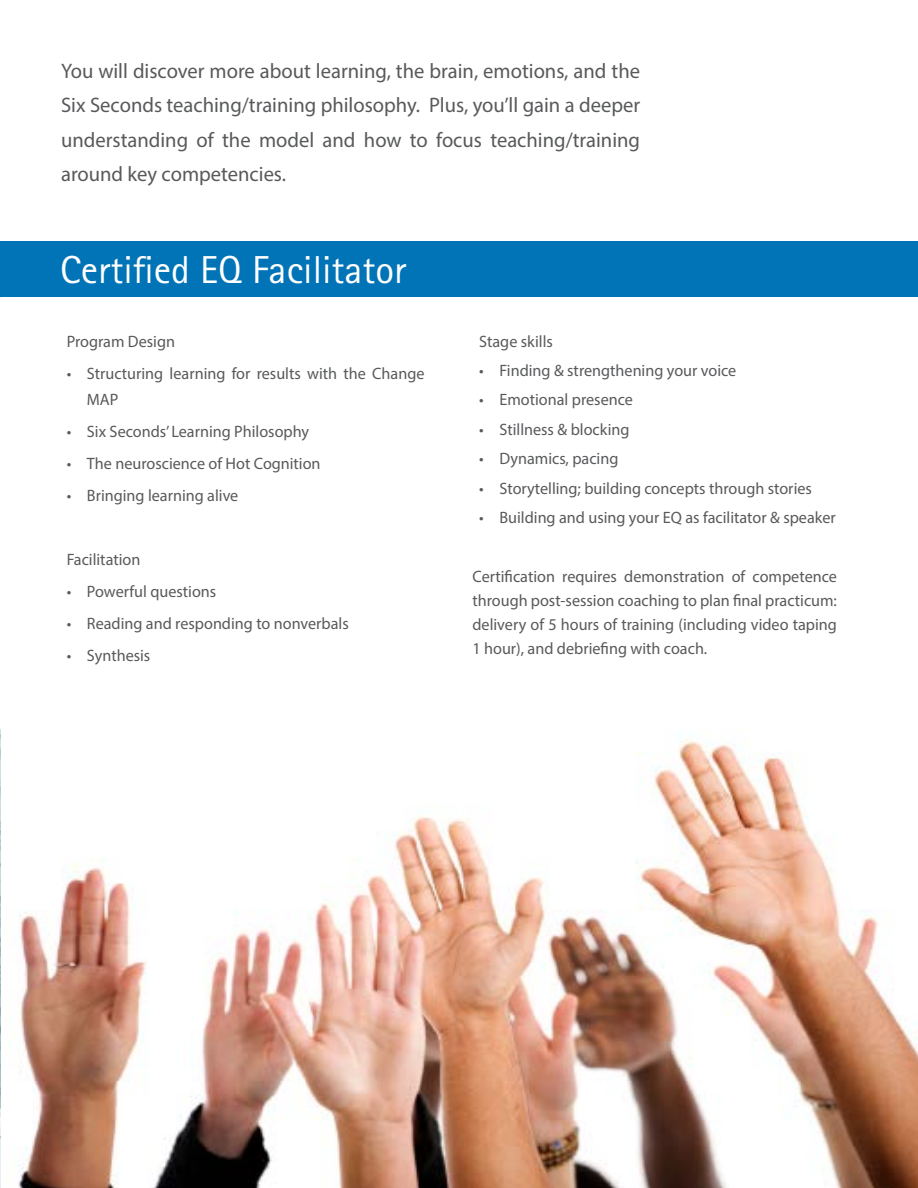
<style>
.page{position:relative;width:918px;height:1188px;background:#fff}
.page>*{position:absolute;margin:0;border:0;box-sizing:border-box;transform-origin:0 0}
.t1{font:39px "Rotis Sans Serif Std";color:#fff}
.t2{font:21px/34.5px "Myriad Pro";color:#58595b;text-align:justify}
.t3{font:16.5px/24px "Myriad Pro";color:#58595b}
</style>
<div class="page">
<img style="left:18px;top:739px;width:900px;height:449px">
<div style="left:0;top:242px;width:918px;height:55px;background:#0074b7"></div>
<img style="left:0;top:729px;width:1px;height:459px">
<p class="t2" style="left:61px;top:53px;width:580px">You will discover more about learning, the brain, emotions, and the Six Seconds teaching/training philosophy. Plus, you’ll gain a deeper understanding of the model and how to focus teaching/training around key competencies.</p>
<h1 class="t1" style="left:60px;top:247px;width:348px">Certified EQ Facilitator</h1>
<p class="t3" style="left:67px;top:329px;width:110px">Program Design</p>
<p class="t3" style="left:87px;top:360px;width:339px;line-height:26.5px;text-indent:-20px">• Structuring learning for results with the Change<br>MAP</p>
<p class="t3" style="left:67px;top:420px;width:244px">• Six Seconds’ Learning Philosophy</p>
<p class="t3" style="left:67px;top:452px;width:255px">• The neuroscience of Hot Cognition</p>
<p class="t3" style="left:67px;top:484px;width:173px">• Bringing learning alive</p>
<p class="t3" style="left:67px;top:548px;width:75px">Facilitation</p>
<p class="t3" style="left:67px;top:580px;width:151px">• Powerful questions</p>
<p class="t3" style="left:67px;top:612px;width:284px">• Reading and responding to nonverbals</p>
<p class="t3" style="left:67px;top:644px;width:85px">• Synthesis</p>
<p class="t3" style="left:479px;top:329px;width:75px">Stage skills</p>
<p class="t3" style="left:479px;top:358px;width:259px">• Finding &amp; strengthening your voice</p>
<p class="t3" style="left:479px;top:388px;width:155px">• Emotional presence</p>
<p class="t3" style="left:479px;top:417px;width:152px">• Stillness &amp; blocking</p>
<p class="t3" style="left:479px;top:446px;width:141px">• Dynamics, pacing</p>
<p class="t3" style="left:479px;top:476px;width:334px">• Storytelling; building concepts through stories</p>
<p class="t3" style="left:479px;top:505px;width:358px">• Building and using your EQ as facilitator &amp; speaker</p>
<p class="t3" style="left:472px;top:564px;width:366px;text-align:justify">Certification requires demonstration of competence through post-session coaching to plan final practicum: delivery of 5 hours of training (including video taping 1 hour), and debriefing with coach.</p>
</div>
